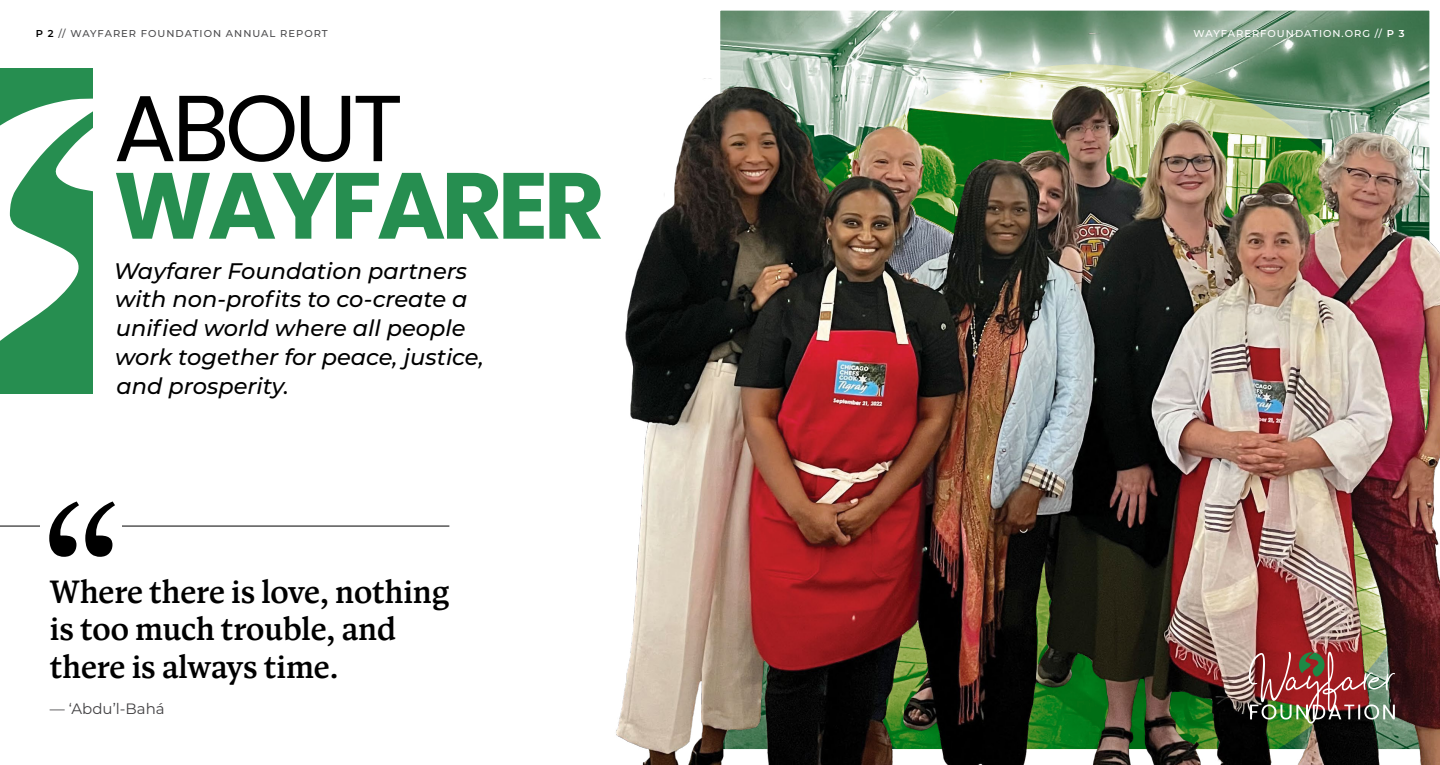
<style>
.page{position:relative;width:1440px;height:765px;background:#fff}
.page>*{position:absolute;margin:0;border:0;box-sizing:border-box;transform-origin:0 0}
.t1{font:196.88px "Antonia Variable";color:#000}
.t2{font:700 93.75px/77.5px "Poppins";letter-spacing:-.05em;color:#268e50}
.t3{font:32.5px/37.5px "Antonia Variable";color:#000}
.t4{font:italic 500 22.5px/28.8px "Montserrat";color:#000}
.t5{font:15px "Montserrat";color:#414042}
.t6{font:500 10px "Montserrat";letter-spacing:.1em;color:#4d4d4f}
.t7{font:500 10px "Montserrat";letter-spacing:.1em;color:#fff}
.s1{font-weight:600;color:#000}
.s2{font-weight:600}
.s3{font-weight:400;color:#000}
</style>
<div class="page">
<img style="left:616px;top:10px;width:824px;height:755px">
<div style="left:0;top:69px;width:93px;height:325px;background:#268e50"></div>
<svg style="left:0;top:98px;width:93px;height:243px"></svg>
<hr style="left:0;top:526px;width:449px;height:1px;background:#000">
<div style="left:40px;top:500px;width:82px;height:71px;background:#fff"></div>
<img style="left:1249px;top:652px;width:146px;height:72px">
<p class="t6" style="left:36px;top:27px;width:294px"><span class="s1">P 2</span> // WAYFARER FOUNDATION ANNUAL REPORT</p>
<p class="t7" style="left:1194px;top:27px;width:213px">WAYFARERFOUNDATION.ORG // <span class="s2">P 3</span></p>
<p class="t2" style="left:114px;top:90px;width:493px"><span class="s3">ABOUT<br></span>WAYFARER</p>
<p class="t4" style="left:114px;top:255px;width:371px">Wayfarer Foundation partners with non-profits to co-create a unified world where all people work together for peace, justice, and prosperity.</p>
<p class="t1" style="left:40px;top:462px;width:83px">“</p>
<p class="t3" style="left:50px;top:573px;width:401px">Where there is love, nothing is too much trouble, and there is always time.</p>
<p class="t5" style="left:50px;top:699px;width:116px">— ‘Abdu’l-Bahá</p>
</div>
